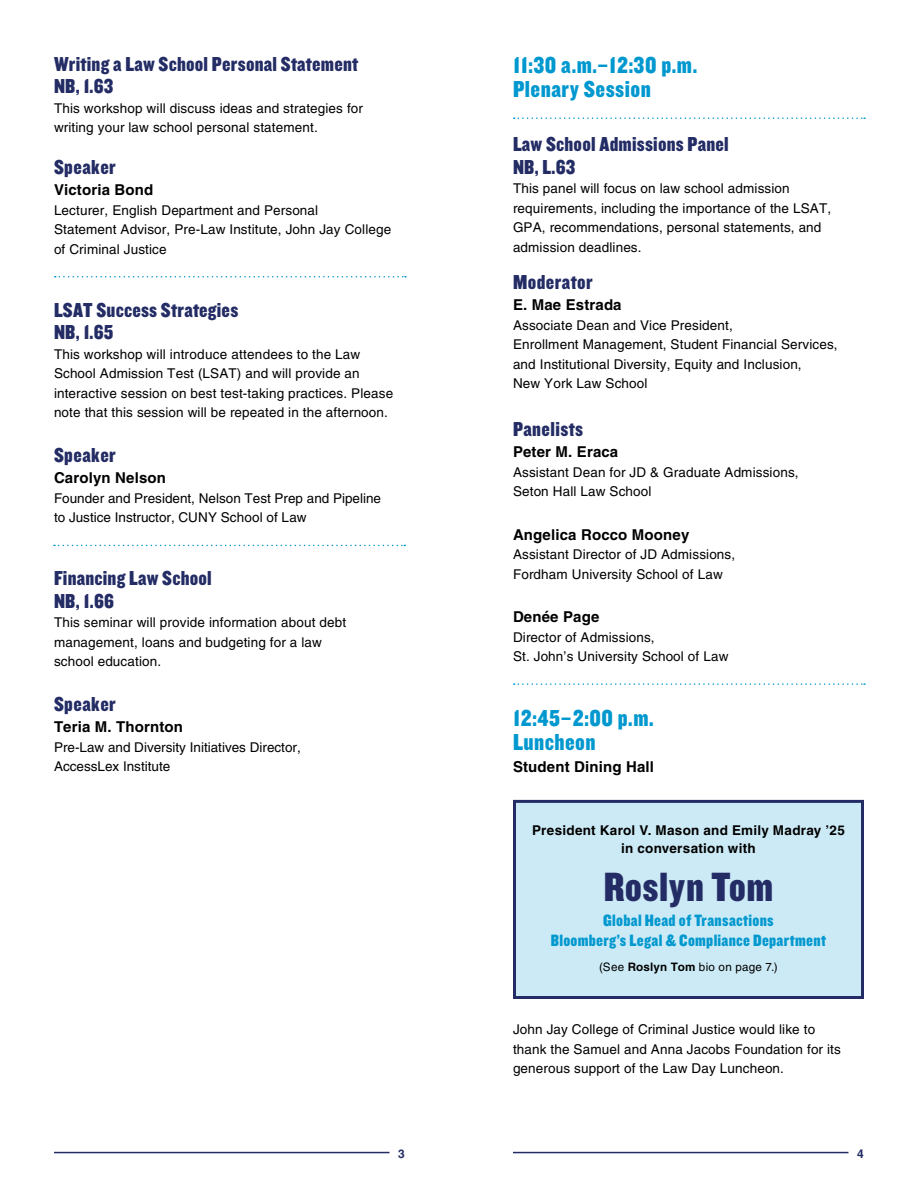
<style>
.page{position:relative;width:918px;height:1188px;background:#fff}
.page>*{position:absolute;margin:0;border:0;box-sizing:border-box;transform-origin:0 0}
.t1{font:42.45px "Knockout 70 Full Welterwt";letter-spacing:.01em;color:#232c64}
.t2{font:24px/24px "Knockout 70 Full Welterwt";letter-spacing:.02em;color:#0098cf}
.t3{font:21px/22.5px "Knockout 70 Full Welterwt";letter-spacing:.01em;color:#232c64}
.t4{font:17.1px/20px "Knockout 70 Full Welterwt";letter-spacing:.015em;color:#0098cf;text-align:center}
.t5{font:700 15px "Helvetica LT Std";letter-spacing:.01em;color:#000}
.t6{font:13.5px/19.5px "Helvetica LT Std";letter-spacing:.01em;color:#000}
.t7{font:700 13.5px/18px "Helvetica LT Std";letter-spacing:.02em;color:#000;text-align:center}
.t8{font:700 12px "Helvetica LT Std";color:#232c64}
.t9{font:11.7px "Helvetica LT Std";letter-spacing:.025em;color:#000}
.s1{font-weight:700}
</style>
<div class="page">
<hr style="left:54px;top:1152px;width:335px;height:1px;background:#232c64">
<hr style="left:513px;top:1152px;width:335px;height:1px;background:#232c64">
<svg style="left:55px;top:276px;width:351px;height:2px"></svg>
<svg style="left:54px;top:545px;width:351px;height:1px"></svg>
<svg style="left:514px;top:117px;width:351px;height:2px"></svg>
<svg style="left:514px;top:683px;width:351px;height:2px"></svg>
<div style="left:513px;top:800px;width:351px;height:199px;background:#cceaf5;border:3px solid #232c64"></div>
<h3 class="t3" style="left:54px;top:52px;width:306px">Writing a Law School Personal Statement<br>NB, 1.63</h3>
<p class="t6" style="left:54px;top:98px;width:311px">This workshop will discuss ideas and strategies for writing your law school personal statement.</p>
<h3 class="t3" style="left:54px;top:155px;width:64px">Speaker</h3>
<p class="t5" style="left:54px;top:181px;width:101px">Victoria Bond</p>
<p class="t6" style="left:54px;top:200px;width:339px">Lecturer, English Department and Personal<br>Statement Advisor, Pre-Law Institute, John Jay College of Criminal Justice</p>
<h3 class="t3" style="left:54px;top:298px;width:186px">LSAT Success Strategies<br>NB, 1.65</h3>
<p class="t6" style="left:54px;top:344px;width:341px">This workshop will introduce attendees to the Law School Admission Test (LSAT) and will provide an interactive session on best test-taking practices. Please note that this session will be repeated in the afternoon.</p>
<h3 class="t3" style="left:54px;top:443px;width:64px">Speaker</h3>
<p class="t5" style="left:54px;top:469px;width:113px">Carolyn Nelson</p>
<p class="t6" style="left:54px;top:488px;width:329px">Founder and President, Nelson Test Prep and Pipeline to Justice Instructor, CUNY School of Law</p>
<h3 class="t3" style="left:54px;top:566px;width:159px">Financing Law School<br>NB, 1.66</h3>
<p class="t6" style="left:54px;top:613px;width:294px">This seminar will provide information about debt management, loans and budgeting for a law school education.</p>
<h3 class="t3" style="left:54px;top:692px;width:64px">Speaker</h3>
<p class="t5" style="left:54px;top:718px;width:131px">Teria M. Thornton</p>
<p class="t6" style="left:54px;top:737px;width:248px">Pre-Law and Diversity Initiatives Director,<br>AccessLex Institute</p>
<p class="t8" style="left:398px;top:1146px;width:8px">3</p>
<h2 class="t2" style="left:513px;top:53px;width:186px">11:30 a.m.–12:30 p.m.<br>Plenary Session</h2>
<h3 class="t3" style="left:513px;top:132px;width:217px">Law School Admissions Panel<br>NB, L.63</h3>
<p class="t6" style="left:513px;top:179px;width:320px">This panel will focus on law school admission requirements, including the importance of the LSAT, GPA, recommendations, personal statements, and admission deadlines.</p>
<h3 class="t3" style="left:513px;top:270px;width:82px">Moderator</h3>
<p class="t5" style="left:513px;top:296px;width:110px">E. Mae Estrada</p>
<p class="t6" style="left:513px;top:315px;width:326px">Associate Dean and Vice President,<br>Enrollment Management, Student Financial Services, and Institutional Diversity, Equity and Inclusion,<br>New York Law School</p>
<h3 class="t3" style="left:513px;top:417px;width:72px">Panelists</h3>
<p class="t5" style="left:513px;top:443px;width:107px">Peter M. Eraca</p>
<p class="t6" style="left:513px;top:462px;width:287px">Assistant Dean for JD &amp; Graduate Admissions,<br>Seton Hall Law School</p>
<p class="t5" style="left:513px;top:525px;width:178px">Angelica Rocco Mooney</p>
<p class="t6" style="left:513px;top:545px;width:224px">Assistant Director of JD Admissions,<br>Fordham University School of Law</p>
<p class="t5" style="left:513px;top:608px;width:88px">Denée Page</p>
<p class="t6" style="left:513px;top:627px;width:217px">Director of Admissions,<br>St. John’s University School of Law</p>
<h2 class="t2" style="left:513px;top:705px;width:142px">12:45–2:00 p.m.<br>Luncheon</h2>
<p class="t5" style="left:513px;top:758px;width:143px">Student Dining Hall</p>
<p class="t7" style="left:532px;top:821px;width:314px">President Karol V. Mason and Emily Madray ’25 in conversation with</p>
<h1 class="t1" style="left:604px;top:860px;width:171px">Roslyn Tom</h1>
<p class="t4" style="left:551px;top:910px;width:277px">Global Head of Transactions<br>Bloomberg’s Legal &amp; Compliance Department</p>
<p class="t9" style="left:599px;top:960px;width:180px">(See <span class="s1">Roslyn Tom</span> bio on page 7.)</p>
<p class="t6" style="left:513px;top:1020px;width:329px">John Jay College of Criminal Justice would like to thank the Samuel and Anna Jacobs Foundation for its generous support of the Law Day Luncheon.</p>
<p class="t8" style="left:857px;top:1146px;width:8px">4</p>
</div>
